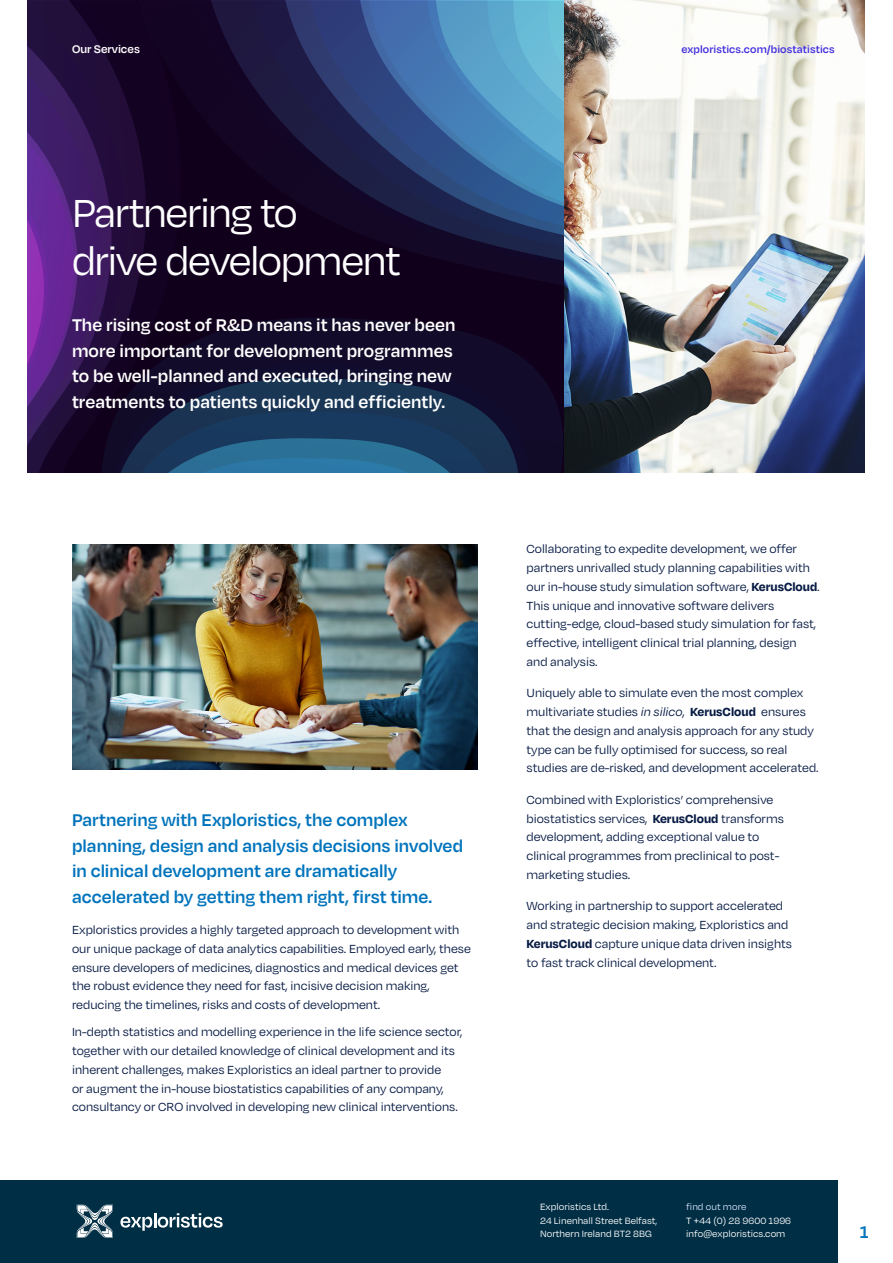
<style>
.page{position:relative;width:893px;height:1263px;background:#fff}
.page>*{position:absolute;margin:0;border:0;box-sizing:border-box;transform-origin:0 0}
.t1{font:45px/48px "Degular";letter-spacing:-.035em;color:#fff}
.Section_Header_Navy{font:600 19.5px/25.5px "Degular";color:#0174bc}
.Section_Header_Navy-2{font:600 19.5px/25.5px "Degular";color:#fff}
.body{font:13.5px/18.8px "Degular";color:#071b44}
.body-2{font:600 12.75px "Degular";color:#fff}
.t2{font:600 12px "Degular";letter-spacing:.01em;color:#4531de}
.Caption_Subtitle_Whi{font:10.5px/13.5px "Degular";letter-spacing:.005em;color:#fff}
.s1{font-weight:700}
.s2{font-style:italic}
.s3{color:#d3def9}
</style>
<div class="page">
<div style="left:0;top:1180px;width:837px;height:83px;background:#002e44"></div>
<svg style="left:28px;top:1px;width:536px;height:471px;background:#24254f"></svg>
<img style="left:564px;top:0;width:300px;height:472px">
<img style="left:72px;top:544px;width:406px;height:226px">
<svg style="left:77px;top:1204px;width:36px;height:34px"></svg>
<svg style="left:120px;top:1213px;width:103px;height:18px"></svg>
<p class="body-2" style="left:72px;top:41px;width:69px">Our Services</p>
<p class="t2" style="left:681px;top:42px;width:155px">exploristics.com/biostatistics</p>
<p class="t1" style="left:72px;top:187px;width:330px">Partnering to<br>drive development</p>
<p class="Section_Header_Navy-2" style="left:72px;top:311px;width:385px">The rising cost of R&amp;D means it has never been more important for development programmes to be well-planned and executed, bringing new treatments to patients quickly and efficiently.</p>
<p class="Section_Header_Navy" style="left:72px;top:806px;width:393px">Partnering with Exploristics, the complex planning, design and analysis decisions involved in clinical development are dramatically accelerated by getting them right, first time.</p>
<p class="body" style="left:72px;top:920px;width:400px">Exploristics provides a highly targeted approach to development with our unique package of data analytics capabilities. Employed early, these ensure developers of medicines, diagnostics and medical devices get the robust evidence they need for fast, incisive decision making, reducing the timelines, risks and costs of development.</p>
<p class="body" style="left:72px;top:1022px;width:392px">In-depth statistics and modelling experience in the life science sector, together with our detailed knowledge of clinical development and its inherent challenges, makes Exploristics an ideal partner to provide<br>or augment the in-house biostatistics capabilities of any company, consultancy or CRO involved in developing new clinical interventions.</p>
<p class="body" style="left:526px;top:539px;width:295px">Collaborating to expedite development, we offer partners unrivalled study planning capabilities with our in-house study simulation software, <span class="s1">KerusCloud</span>.<br>This unique and innovative software delivers cutting-edge, cloud-based study simulation for fast, effective, intelligent clinical trial planning, design and analysis.</p>
<p class="body" style="left:526px;top:683px;width:294px">Uniquely able to simulate even the most complex multivariate studies <span class="s2">in silico</span>, <span class="s1">KerusCloud</span> ensures that the design and analysis approach for any study type can be fully optimised for success, so real studies are de-risked, and development accelerated.</p>
<p class="body" style="left:526px;top:790px;width:259px">Combined with Exploristics’ comprehensive biostatistics services, <span class="s1">KerusCloud</span> transforms development, adding exceptional value to clinical programmes from preclinical to post&shy;marketing studies.</p>
<p class="body" style="left:526px;top:896px;width:267px">Working in partnership to support accelerated and strategic decision making, Exploristics and <span class="s1">KerusCloud</span> capture unique data driven insights to fast track clinical development.</p>
<p class="Caption_Subtitle_Whi" style="left:540px;top:1200px;width:119px">Exploristics Ltd.<br>24 Linenhall Street Belfast,<br>Northern Ireland BT2 8BG</p>
<p class="Caption_Subtitle_Whi" style="left:686px;top:1200px;width:106px"><span class="s3">find out more<br></span>T +44 (0) 28 9600 1996 info@exploristics.com</p>
<p class="Section_Header_Navy" style="left:860px;top:1218px;width:10px">1</p>
</div>
